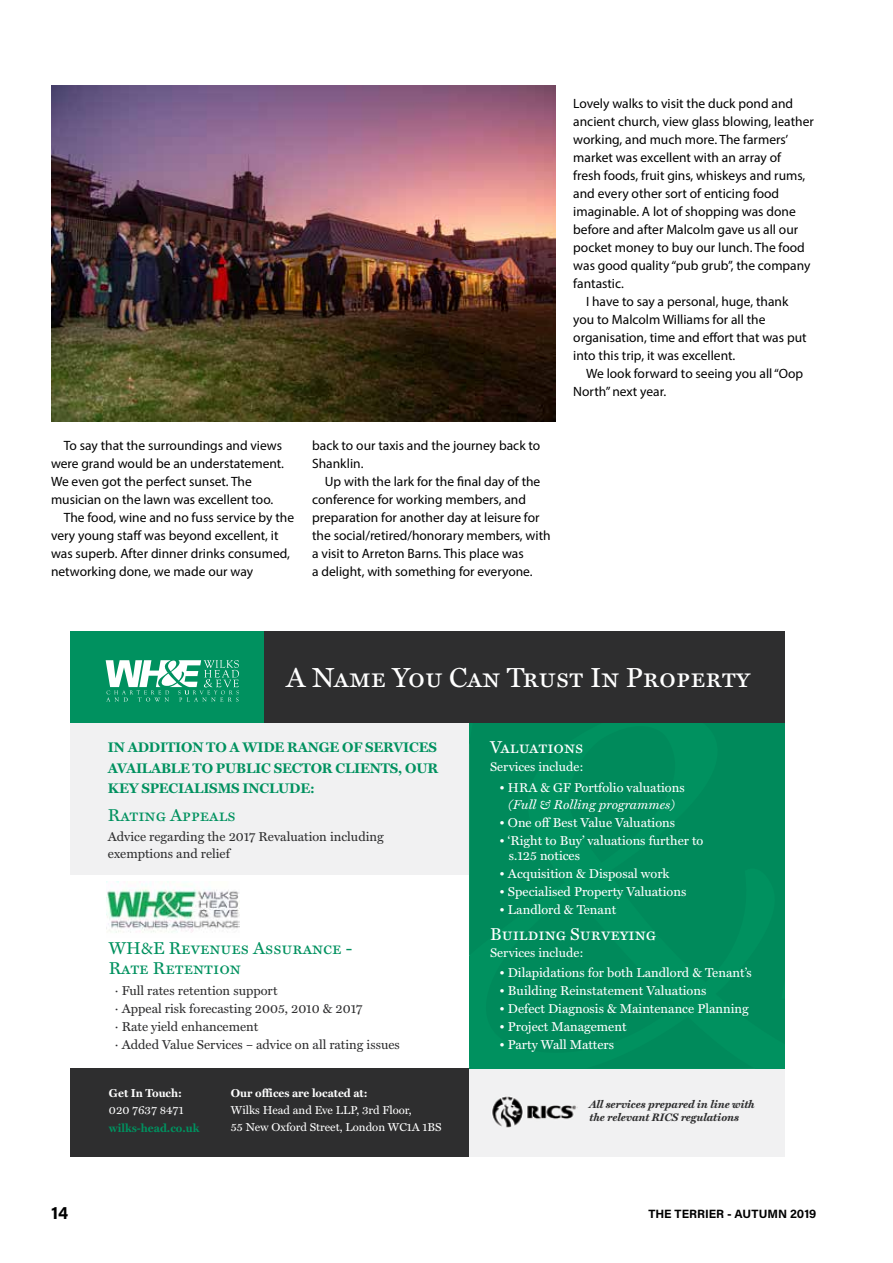
<style>
.page{position:relative;width:893px;height:1263px;background:#fff}
.page>*{position:absolute;margin:0;border:0;box-sizing:border-box;transform-origin:0 0}
.t1{font:27.75px "Miller Text SC";color:#fff}
.t2{font:700 18px "Acumin Pro";color:#000}
.t3{font:17.25px/20.7px "Miller Text Roman SC";color:#00915f}
.t4{font:17.25px "Miller Text Roman SC";color:#fff}
.t5{font:700 13.95px/20.1px "Miller Text";letter-spacing:-.01em;color:#00915f;text-align:justify}
.t6{font:13.5px/18px "Myriad Pro";color:#000}
.t7{font:12.9px/15px "Miller Text";color:#fff}
.t8{font:12.9px/18px "Miller Text";color:#2e2e2f}
.t9{font:italic 12.9px "Miller Text";color:#fff}
.t10{font:12.75px "Miller Text";color:#fff}
.t11{font:700 12px "Acumin Pro";color:#000}
.t12{font:11.55px/17.2px "Miller Text";color:#fff}
.t13{font:700 11.55px "Miller Text";color:#fff}
.t14{font:700 11.55px "Miller Text";color:#00915f}
.t15{font:italic 700 10.95px/13px "Miller Text";color:#2e2e2f}
.s1{font-family:"Minion Pro"}
</style>
<div class="page">
<img style="left:51px;top:85px;width:504px;height:336px">
<div style="left:71px;top:723px;width:398px;height:152px;background:#f1f1f2"></div>
<div style="left:469px;top:1068px;width:316px;height:88px;background:#f1f1f2"></div>
<div style="left:469px;top:723px;width:316px;height:346px;background:#008a5b"></div>
<div style="left:469px;top:723px;width:235px;height:232px;background:#008a5b"></div>
<div style="left:71px;top:1068px;width:398px;height:88px;background:#2e2e2f"></div>
<img style="left:491px;top:1096px;width:87px;height:32px">
<img style="left:106px;top:881px;width:133px;height:52px">
<div style="left:71px;top:632px;width:193px;height:91px;background:#00915f"></div>
<div style="left:264px;top:631px;width:521px;height:92px;background:#2e2e2f"></div>
<svg style="left:106px;top:660px;width:133px;height:42px"></svg>
<p class="t6" style="left:64px;top:436px;width:220px">To say that the surroundings and views</p>
<p class="t6" style="left:51px;top:454px;width:235px">were grand would be an understatement.</p>
<p class="t6" style="left:51px;top:472px;width:202px">We even got the perfect sunset. The</p>
<p class="t6" style="left:51px;top:490px;width:224px">musician on the lawn was excellent too.</p>
<p class="t6" style="left:64px;top:508px;width:232px">The food, wine and no fuss service by the</p>
<p class="t6" style="left:51px;top:526px;width:229px">very young staff was beyond excellent, it</p>
<p class="t6" style="left:51px;top:544px;width:241px">was superb. After dinner drinks consumed,</p>
<p class="t6" style="left:51px;top:562px;width:204px">networking done, we made our way</p>
<p class="t6" style="left:312px;top:436px;width:230px">back to our taxis and the journey back to<br>Shanklin.</p>
<p class="t6" style="left:312px;top:472px;width:240px;text-indent:13px">Up with the lark for the final day of the conference for working members, and preparation for another day at leisure for the social/retired/honorary members, with a visit to Arreton Barns. This place was<br>a delight, with something for everyone.</p>
<p class="t6" style="left:573px;top:94px;width:221px">Lovely walks to visit the duck pond and</p>
<p class="t6" style="left:573px;top:112px;width:242px">ancient church, view glass blowing, leather</p>
<p class="t6" style="left:573px;top:130px;width:217px">working, and much more. The farmers’</p>
<p class="t6" style="left:573px;top:148px;width:209px">market was excellent with an array of</p>
<p class="t6" style="left:573px;top:166px;width:234px">fresh foods, fruit gins, whiskeys and rums,</p>
<p class="t6" style="left:573px;top:184px;width:207px">and every other sort of enticing food</p>
<p class="t6" style="left:573px;top:202px;width:224px">imaginable. A lot of shopping was done</p>
<p class="t6" style="left:573px;top:220px;width:226px">before and after Malcolm gave us all our</p>
<p class="t6" style="left:573px;top:238px;width:233px">pocket money to buy our lunch. The food</p>
<p class="t6" style="left:573px;top:256px;width:239px">was good quality “pub grub”, the company</p>
<p class="t6" style="left:573px;top:274px;width:52px">fantastic.</p>
<p class="t6" style="left:586px;top:292px;width:204px">I have to say a personal, huge, thank</p>
<p class="t6" style="left:573px;top:310px;width:194px">you to Malcolm Williams for all the</p>
<p class="t6" style="left:573px;top:328px;width:235px">organisation, time and effort that was put</p>
<p class="t6" style="left:573px;top:346px;width:164px">into this trip, it was excellent.</p>
<p class="t6" style="left:586px;top:364px;width:219px">We look forward to seeing you all “Oop</p>
<p class="t6" style="left:573px;top:382px;width:94px">North” next year.</p>
<h1 class="t1" style="left:286px;top:661px;width:466px">A Name You Can Trust In Property</h1>
<p class="t5" style="left:108px;top:737px;width:332px">IN ADDITION TO A WIDE RANGE OF SERVICES AVAILABLE TO PUBLIC SECTOR CLIENTS, OUR KEY SPECIALISMS INCLUDE:</p>
<p class="t3" style="left:108px;top:805px;width:129px">Rating Appeals</p>
<p class="t8" style="left:108px;top:828px;width:277px;line-height:17.2px">Advice regarding the 2017 Revaluation including exemptions and relief</p>
<p class="t3" style="left:109px;top:937px;width:245px">WH<span class="s1">&amp;</span>E Revenues Assurance -<br>Rate Retention</p>
<p class="t8" style="left:115px;top:981px;width:286px">· Full rates retention support<br>· Appeal risk forecasting 2005, 2010 &amp; 2017<br>· Rate yield enhancement<br>· Added Value Services – advice on all rating issues</p>
<p class="t13" style="left:231px;top:1086px;width:138px">Our offices are located at:</p>
<p class="t12" style="left:231px;top:1101px;width:212px">Wilks Head and Eve LLP, 3rd Floor,<br>55 New Oxford Street, London WC1A 1BS</p>
<p class="t13" style="left:109px;top:1086px;width:75px">Get In Touch:</p>
<p class="t12" style="left:109px;top:1101px;width:76px">020 7637 8471</p>
<p class="t14" style="left:109px;top:1121px;width:92px">wilks-head.co.uk</p>
<p class="t4" style="left:490px;top:737px;width:95px">Valuations</p>
<p class="t10" style="left:490px;top:758px;width:95px">Services include:</p>
<p class="t7" style="left:499px;top:780px;width:187px">• HRA &amp; GF Portfolio valuations</p>
<p class="t9" style="left:508px;top:797px;width:168px">(Full &amp; Rolling programmes)</p>
<p class="t7" style="left:499px;top:815px;width:177px">• One off Best Value Valuations</p>
<p class="t7" style="left:509px;top:833px;width:196px;text-indent:-9px">• ‘Right to Buy’ valuations further to s.125 notices</p>
<p class="t7" style="left:499px;top:866px;width:172px">• Acquisition &amp; Disposal work</p>
<p class="t7" style="left:499px;top:884px;width:188px">• Specialised Property Valuations</p>
<p class="t7" style="left:499px;top:902px;width:118px">• Landlord &amp; Tenant</p>
<p class="t4" style="left:490px;top:924px;width:167px">Building Surveying</p>
<p class="t10" style="left:490px;top:945px;width:95px">Services include:</p>
<p class="t7" style="left:499px;top:965px;width:254px">• Dilapidations for both Landlord &amp; Tenant’s</p>
<p class="t7" style="left:499px;top:983px;width:208px">• Building Reinstatement Valuations</p>
<p class="t7" style="left:499px;top:1001px;width:251px">• Defect Diagnosis &amp; Maintenance Planning</p>
<p class="t7" style="left:499px;top:1019px;width:128px">• Project Management</p>
<p class="t7" style="left:499px;top:1037px;width:116px">• Party Wall Matters</p>
<p class="t15" style="left:589px;top:1097px;width:167px">All services prepared in line with the relevant RICS regulations</p>
<h2 class="t2" style="left:51px;top:1199px;width:19px">14</h2>
<p class="t11" style="left:648px;top:1206px;width:170px">THE TERRIER - AUTUMN 2019</p>
</div>
